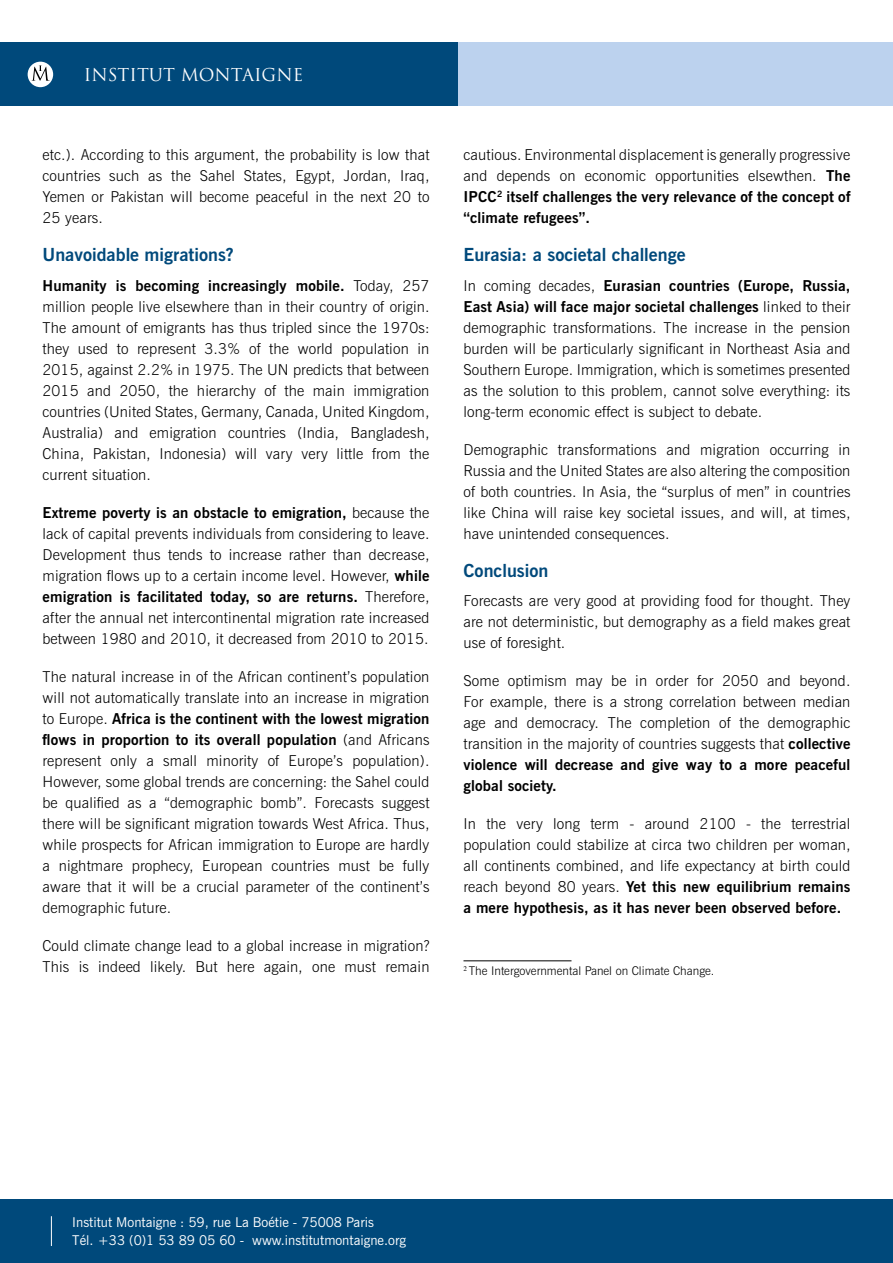
<style>
.page{position:relative;width:893px;height:1263px;background:#fff}
.page>*{position:absolute;margin:0;border:0;box-sizing:border-box;transform-origin:0 0}
.TC_light{font:700 18px "News Gothic BT";color:#00497b}
.t1{font:17.25px "Trajan";color:#fff}
.TC_light-2{font:300 15px/21px "News Gothic BT";letter-spacing:.01em;color:#000;text-align:justify}
.t2{font:13.5px "News Gothic BT";color:#fff}
.t3{font:300 12px "News Gothic BT";color:#000}
.s1{font-weight:700}
</style>
<div class="page">
<div style="left:0;top:43px;width:893px;height:63px;background:#bcd2ee"></div>
<div style="left:0;top:43px;width:457px;height:63px;background:#00497b"></div>
<div style="left:28px;top:62px;width:25px;height:25px;background:#fff;border-radius:50%"></div>
<svg style="left:32px;top:65px;width:18px;height:16px"></svg>
<div style="left:0;top:1199px;width:893px;height:64px;background:#00497b"></div>
<hr style="left:51px;top:1216px;width:1px;height:30px;background:#fff">
<hr style="left:463px;top:960px;width:108px;height:1px;background:#000">
<p class="t1" style="left:84px;top:65px;width:221px">INSTITUT MONTAIGNE</p>
<p class="TC_light-2" style="left:43px;top:144px;width:388px">etc.). According to this argument, the probability is low that countries such as the Sahel States, Egypt, Jordan, Iraq, Yemen or Pakistan will become peaceful in the next 20 to 25 years.</p>
<p class="TC_light" style="left:43px;top:244px;width:193px">Unavoidable migrations?</p>
<p class="TC_light-2" style="left:43px;top:275px;width:388px"><span class="s1">Humanity is becoming increasingly mobile.</span> Today, 257 million people live elsewhere than in their country of origin.<br>The amount of emigrants has thus tripled since the 1970s: they used to represent 3.3% of the world population in 2015, against 2.2% in 1975. The UN predicts that between 2015 and 2050, the hierarchy of the main immigration countries (United States, Germany, Canada, United Kingdom, Australia) and emigration countries (India, Bangladesh, China, Pakistan, Indonesia) will vary very little from the current situation.</p>
<p class="TC_light-2" style="left:43px;top:502px;width:388px"><span class="s1">Extreme poverty is an obstacle to emigration,</span> because the lack of capital prevents individuals from considering to leave.<br>Development thus tends to increase rather than decrease, migration flows up to a certain income level. However, <span class="s1">while emigration is facilitated today, so are returns.</span> Therefore, after the annual net intercontinental migration rate increased between 1980 and 2010, it decreased from 2010 to 2015.</p>
<p class="TC_light-2" style="left:43px;top:666px;width:388px">The natural increase in of the African continent’s population will not automatically translate into an increase in migration to Europe. <span class="s1">Africa is the continent with the lowest migration flows in proportion to its overall population</span> (and Africans represent only a small minority of Europe’s population).<br>However, some global trends are concerning: the Sahel could be qualified as a “demographic bomb”. Forecasts suggest there will be significant migration towards West Africa. Thus, while prospects for African immigration to Europe are hardly a nightmare prophecy, European countries must be fully aware that it will be a crucial parameter of the continent’s demographic future.</p>
<p class="TC_light-2" style="left:43px;top:935px;width:388px">Could climate change lead to a global increase in migration?<br>This is indeed likely. But here again, one must remain</p>
<p class="TC_light-2" style="left:463px;top:144px;width:388px">cautious. Environmental displacement is generally progressive and depends on economic opportunities elsewthen. <span class="s1">The IPCC</span><sup>2</sup> <span class="s1">itself challenges the very relevance of the concept of “climate refugees”.</span></p>
<p class="TC_light" style="left:463px;top:244px;width:224px">Eurasia: a societal challenge</p>
<p class="TC_light-2" style="left:463px;top:275px;width:388px">In coming decades, <span class="s1">Eurasian countries (Europe, Russia, East Asia) will face major societal challenges</span> linked to their demographic transformations. The increase in the pension burden will be particularly significant in Northeast Asia and Southern Europe. Immigration, which is sometimes presented as the solution to this problem, cannot solve everything: its long-term economic effect is subject to debate.</p>
<p class="TC_light-2" style="left:463px;top:439px;width:388px">Demographic transformations and migration occurring in Russia and the United States are also altering the composition of both countries. In Asia, the “surplus of men” in countries like China will raise key societal issues, and will, at times, have unintended consequences.</p>
<p class="TC_light" style="left:463px;top:559px;width:86px">Conclusion</p>
<p class="TC_light-2" style="left:463px;top:590px;width:388px">Forecasts are very good at providing food for thought. They are not deterministic, but demography as a field makes great use of foresight.</p>
<p class="TC_light-2" style="left:463px;top:670px;width:388px">Some optimism may be in order for 2050 and beyond.<br>For example, there is a strong correlation between median age and democracy. The completion of the demographic transition in the majority of countries suggests that <span class="s1">collective violence will decrease and give way to a more peaceful global society.</span></p>
<p class="TC_light-2" style="left:463px;top:813px;width:388px">In the very long term - around 2100 - the terrestrial population could stabilize at circa two children per woman, all continents combined, and life expectancy at birth could reach beyond 80 years. <span class="s1">Yet this new equilibrium remains a mere hypothesis, as it has never been observed before.</span></p>
<p class="t3" style="left:463px;top:964px;width:252px"><sup>2</sup> The Intergovernmental Panel on Climate Change.</p>
<p class="t2" style="left:72px;top:1214px;width:303px">Institut Montaigne : 59, rue La Boétie - 75008 Paris</p>
<p class="t2" style="left:72px;top:1232px;width:335px">Tél. +33 (0)1 53 89 05 60 - www.institutmontaigne.org</p>
</div>
